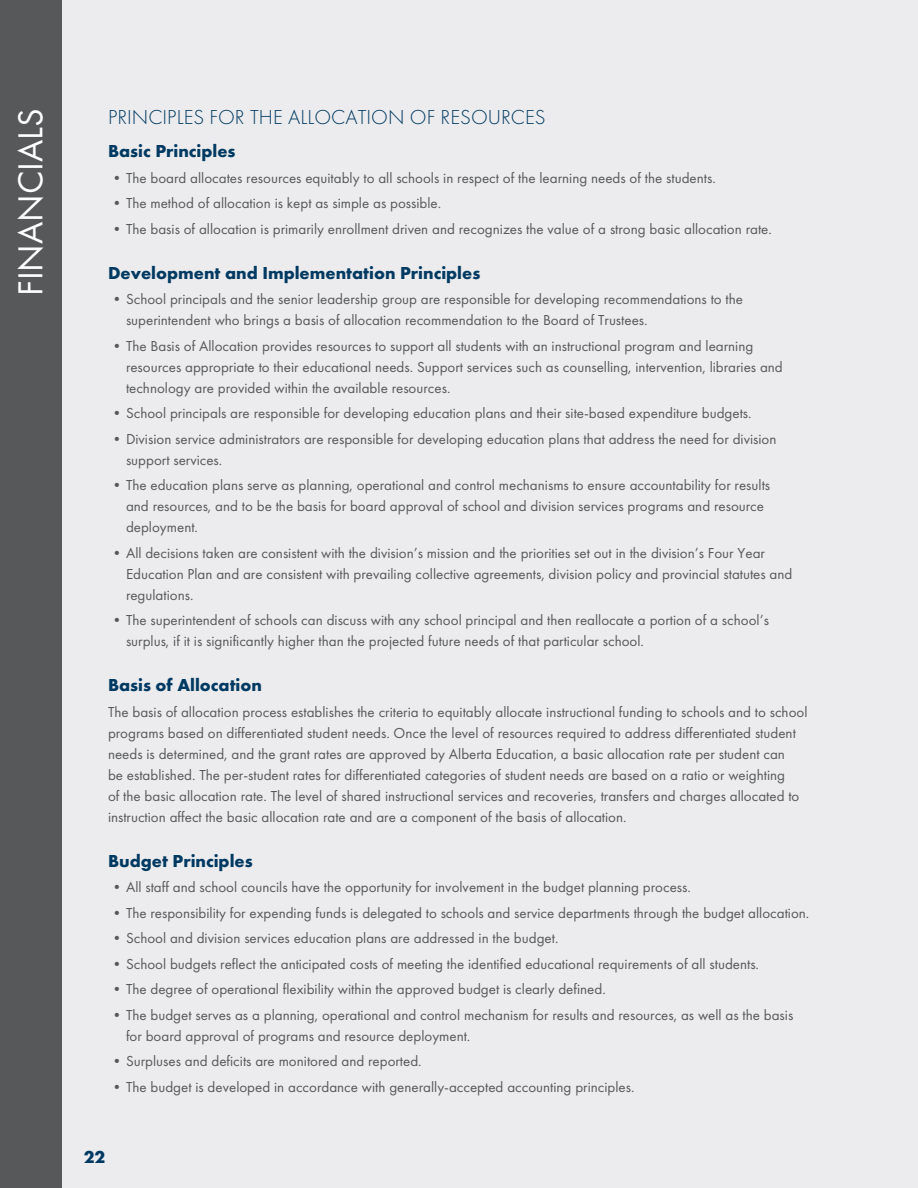
<style>
.page{position:relative;width:918px;height:1188px;background:#ececee}
.page>*{position:absolute;margin:0;border:0;box-sizing:border-box;transform-origin:0 0}
.t1{font:36px "Futura PT";color:#fff}
.subheading-TOC{font:300 21px "Futura PT";color:#003a62}
.subhead{font:700 18px "Futura PT";color:#003a62}
.body{font:15px/21px "Futura PT";color:#57585a}
</style>
<div class="page">
<div style="left:0;top:0;width:62px;height:1188px;background:#57585a"></div>
<h1 class="t1" style="left:9px;top:296px;width:190px;rotate:-90deg">FINANCIALS</h1>
<p class="subheading-TOC" style="left:108px;top:105px;width:439px">PRINCIPLES FOR THE ALLOCATION OF RESOURCES</p>
<p class="subhead" style="left:108px;top:140px;width:129px">Basic Principles</p>
<p class="body" style="left:110px;top:167px;width:608px">•The board allocates resources equitably to all schools in respect of the learning needs of the students.</p>
<p class="body" style="left:110px;top:193px;width:333px">•The method of allocation is kept as simple as possible.</p>
<p class="body" style="left:110px;top:218px;width:664px">•The basis of allocation is primarily enrollment driven and recognizes the value of a strong basic allocation rate.</p>
<p class="subhead" style="left:108px;top:261px;width:374px">Development and Implementation Principles</p>
<p class="body" style="left:126px;top:289px;width:619px;text-indent:-16px">•School principals and the senior leadership group are responsible for developing recommendations to the superintendent who brings a basis of allocation recommendation to the Board of Trustees.</p>
<p class="body" style="left:126px;top:335px;width:658px;text-indent:-16px">•The Basis of Allocation provides resources to support all students with an instructional program and learning resources appropriate to their educational needs. Support services such as counselling, intervention, libraries and technology are provided within the available resources.</p>
<p class="body" style="left:110px;top:403px;width:644px">•School principals are responsible for developing education plans and their site-based expenditure budgets.</p>
<p class="body" style="left:126px;top:428px;width:652px;text-indent:-16px">•Division service administrators are responsible for developing education plans that address the need for division support services.</p>
<p class="body" style="left:126px;top:475px;width:646px;text-indent:-16px">•The education plans serve as planning, operational and control mechanisms to ensure accountability for results and resources, and to be the basis for board approval of school and division services programs and resource deployment.</p>
<p class="body" style="left:126px;top:542px;width:668px;text-indent:-16px">•All decisions taken are consistent with the division’s mission and the priorities set out in the division’s Four Year<br>Education Plan and are consistent with prevailing collective agreements, division policy and provincial statutes and regulations.</p>
<p class="body" style="left:126px;top:610px;width:644px;text-indent:-16px">•The superintendent of schools can discuss with any school principal and then reallocate a portion of a school’s surplus, if it is significantly higher than the projected future needs of that particular school.</p>
<p class="subhead" style="left:108px;top:674px;width:156px">Basis of Allocation</p>
<p class="body" style="left:108px;top:701px;width:701px">The basis of allocation process establishes the criteria to equitably allocate instructional funding to schools and to school programs based on differentiated student needs. Once the level of resources required to address differentiated student needs is determined, and the grant rates are approved by Alberta Education, a basic allocation rate per student can<br>be established. The per-student rates for differentiated categories of student needs are based on a ratio or weighting<br>of the basic allocation rate. The level of shared instructional services and recoveries, transfers and charges allocated to instruction affect the basic allocation rate and are a component of the basis of allocation.</p>
<p class="subhead" style="left:108px;top:849px;width:146px">Budget Principles</p>
<p class="body" style="left:110px;top:877px;width:583px">•All staff and school councils have the opportunity for involvement in the budget planning process.</p>
<p class="body" style="left:110px;top:902px;width:701px">•The responsibility for expending funds is delegated to schools and service departments through the budget allocation.</p>
<p class="body" style="left:110px;top:928px;width:450px">•School and division services education plans are addressed in the budget.</p>
<p class="body" style="left:110px;top:953px;width:651px">•School budgets reflect the anticipated costs of meeting the identified educational requirements of all students.</p>
<p class="body" style="left:110px;top:979px;width:498px">•The degree of operational flexibility within the approved budget is clearly defined.</p>
<p class="body" style="left:126px;top:1004px;width:669px;text-indent:-16px">•The budget serves as a planning, operational and control mechanism for results and resources, as well as the basis for board approval of programs and resource deployment.</p>
<p class="body" style="left:110px;top:1051px;width:314px">•Surpluses and deficits are monitored and reported.</p>
<p class="body" style="left:110px;top:1076px;width:526px">•The budget is developed in accordance with generally-accepted accounting principles.</p>
<p class="subhead" style="left:84px;top:1145px;width:23px">22</p>
</div>
